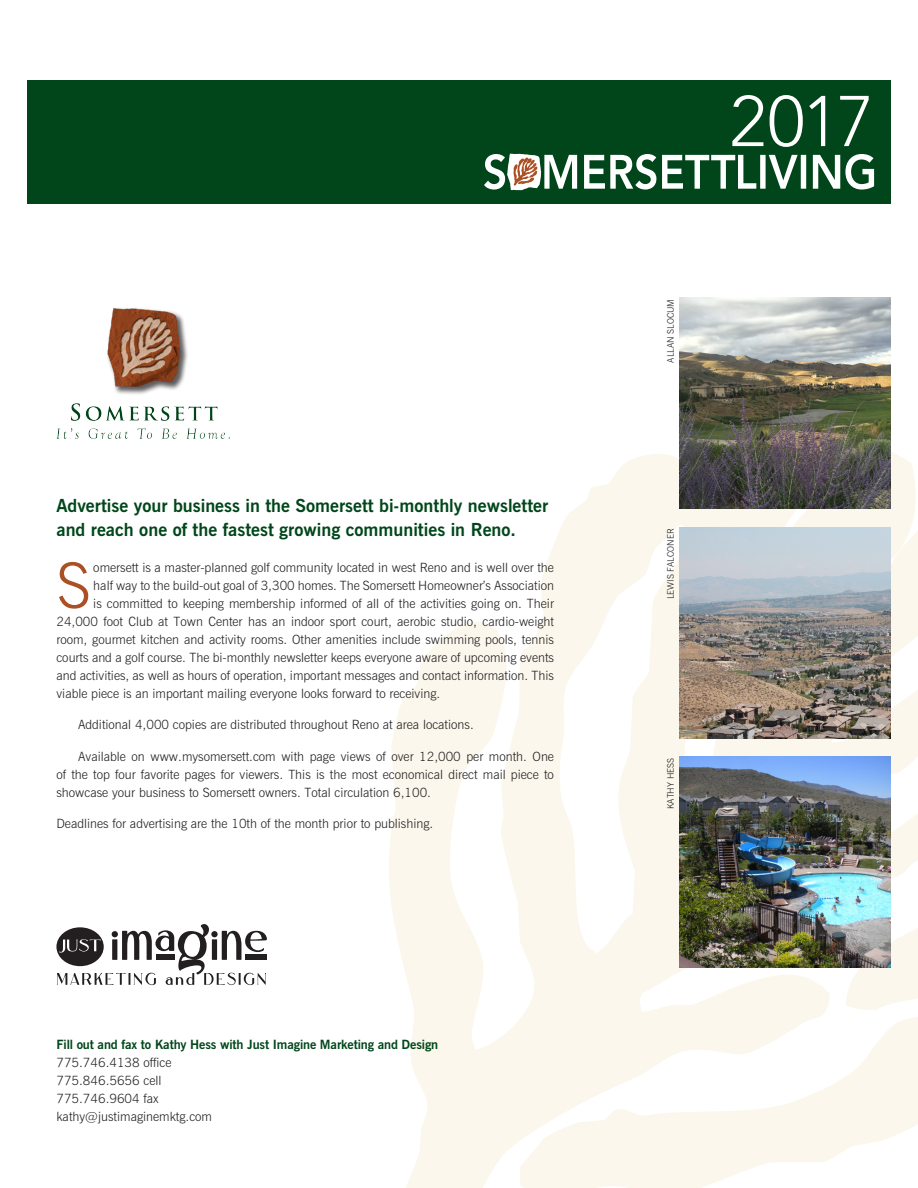
<style>
.page{position:relative;width:918px;height:1188px;background:#fff}
.page>*{position:absolute;margin:0;border:0;box-sizing:border-box;transform-origin:0 0}
.t1{font:300 70.95px "Avenir";color:#fff}
.t2{font:300 62.55px "News Gothic BT";color:#ab5024}
.t3{font:700 18px/24px "News Gothic BT";color:#00461a}
.t4{font:300 12.75px/18px "News Gothic BT";color:#231f20;text-align:justify}
.t5{font:700 12.75px "News Gothic BT";letter-spacing:-.01em;color:#00461a}
.t6{font:300 9px "News Gothic BT";color:#231f20}
</style>
<div class="page">
<svg style="left:389px;top:428px;width:529px;height:760px;fill:#fbf7ec"></svg>
<svg style="left:57px;top:924px;width:210px;height:61px"></svg>
<img style="left:56px;top:308px;width:174px;height:131px">
<div style="left:27px;top:80px;width:864px;height:124px;background:#00461a"></div>
<svg style="left:484px;top:154px;width:390px;height:36px"></svg>
<img style="left:680px;top:298px;width:211px;height:211px">
<img style="left:680px;top:757px;width:211px;height:211px">
<img style="left:680px;top:527px;width:211px;height:211px">
<p class="t3" style="left:56px;top:493px;width:493px">Advertise your business in the Somersett bi-monthly newsletter and reach one of the fastest growing communities in Reno.</p>
<p class="t2" style="left:56px;top:548px;width:36px">S</p>
<p class="t4" style="left:93px;top:558px;width:462px">omersett is a master-planned golf community located in west Reno and is well over the</p>
<p class="t4" style="left:93px;top:576px;width:462px">half way to the build-out goal of 3,300 homes. The Somersett Homeowner’s Association</p>
<p class="t4" style="left:93px;top:594px;width:462px">is committed to keeping membership informed of all of the activities going on. Their</p>
<p class="t4" style="left:56px;top:612px;width:499px">24,000 foot Club at Town Center has an indoor sport court, aerobic studio, cardio-weight</p>
<p class="t4" style="left:56px;top:630px;width:499px">room, gourmet kitchen and activity rooms. Other amenities include swimming pools, tennis</p>
<p class="t4" style="left:56px;top:648px;width:499px">courts and a golf course. The bi-monthly newsletter keeps everyone aware of upcoming events</p>
<p class="t4" style="left:56px;top:666px;width:499px">and activities, as well as hours of operation, important messages and contact information. This</p>
<p class="t4" style="left:56px;top:684px;width:385px">viable piece is an important mailing everyone looks forward to receiving.</p>
<p class="t4" style="left:78px;top:716px;width:397px">Additional 4,000 copies are distributed throughout Reno at area locations.</p>
<p class="t4" style="left:56px;top:747px;width:499px;text-indent:22px">Available on www.mysomersett.com with page views of over 12,000 per month. One of the top four favorite pages for viewers. This is the most economical direct mail piece to showcase your business to Somersett owners. Total circulation 6,100.</p>
<p class="t4" style="left:56px;top:815px;width:378px">Deadlines for advertising are the 10th of the month prior to publishing.</p>
<p class="t5" style="left:56px;top:1036px;width:383px">Fill out and fax to Kathy Hess with Just Imagine Marketing and Design</p>
<p class="t4" style="left:56px;top:1053px;width:116px">775.746.4138 office</p>
<p class="t4" style="left:56px;top:1071px;width:107px">775.846.5656 cell</p>
<p class="t4" style="left:56px;top:1089px;width:104px">775.746.9604 fax</p>
<p class="t4" style="left:56px;top:1107px;width:157px">kathy@justimaginemktg.com</p>
<p class="t1" style="left:729px;top:80px;width:146px">2017</p>
<p class="t6" style="left:665px;top:363px;width:65px;rotate:-90deg">ALLAN SLOCUM</p>
<p class="t6" style="left:665px;top:599px;width:72px;rotate:-90deg">LEWIS FALCONER</p>
<p class="t6" style="left:665px;top:809px;width:52px;rotate:-90deg">KATHY HESS</p>
</div>
